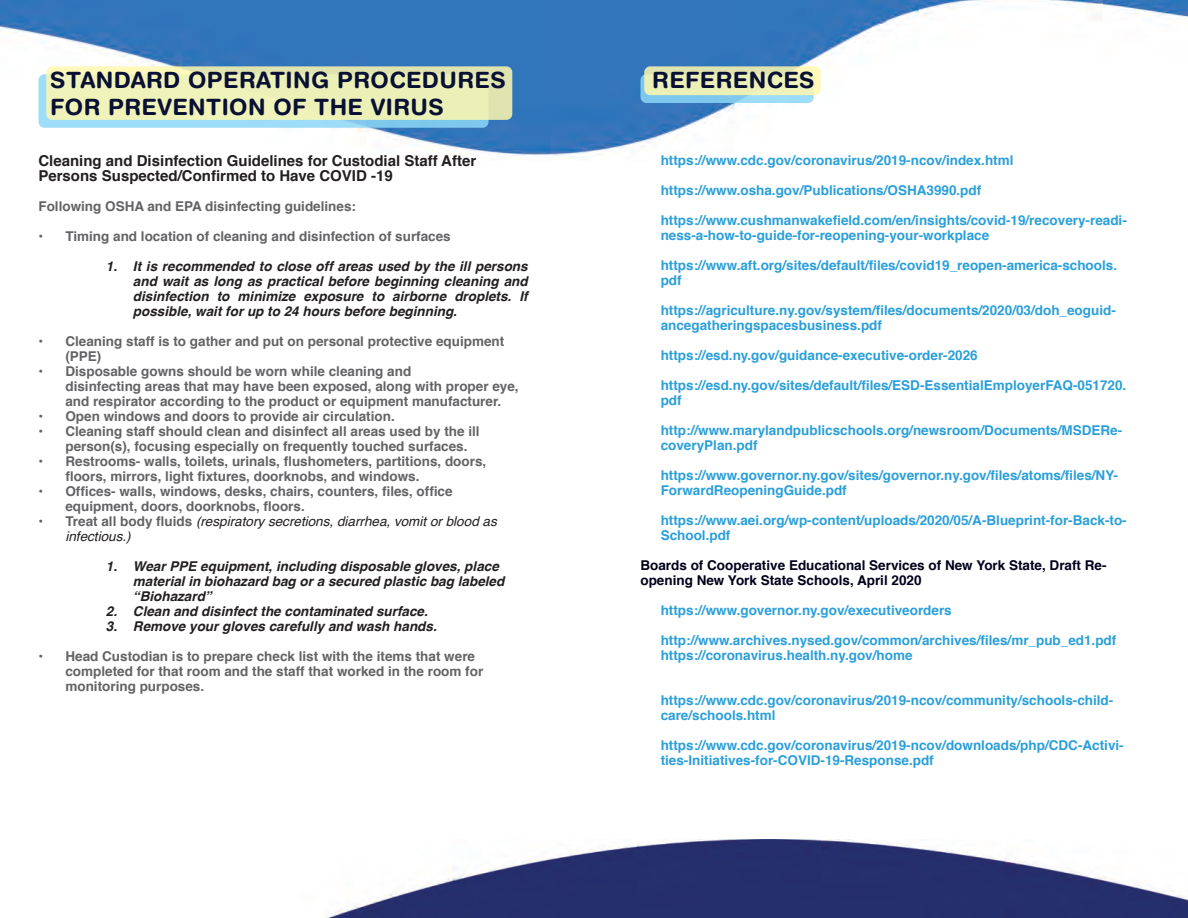
<style>
.page{position:relative;width:1188px;height:918px;background:#fff}
.page>*{position:absolute;margin:0;border:0;box-sizing:border-box;transform-origin:0 0}
.t1{font:700 22.5px/27px "Helvetica Rounded";letter-spacing:.02em;color:#091033}
.t2{font:700 15px/15px "Helvetica";color:#231f20}
.t3{font:700 13.5px/15px "Helvetica";color:#2a9fd9}
.t4{font:700 13.5px/15px "Helvetica";color:#636366}
.t5{font:italic 700 13.5px/15px "Helvetica";color:#231f20;text-align:justify}
.t6{font:700 13.5px/15px "Helvetica";color:#00001b}
.t7{font:italic 13.5px/15px "Helvetica";color:#231f20}
.s1{font-weight:700;font-style:normal;color:#636366}
</style>
<div class="page">
<img style="left:324px;top:839px;width:864px;height:79px">
<img style="left:0;top:0;width:1188px;height:158px">
<div style="left:640px;top:74px;width:174px;height:29px;background:linear-gradient(to right,#74c1e9,#a3dff9);border-radius:6px"></div>
<svg style="left:644px;top:66px;width:177px;height:29px;fill:#ebf0b7"></svg>
<svg style="left:38px;top:74px;width:451px;height:54px;fill:#9eddf8"></svg>
<div style="left:46px;top:66px;width:466px;height:54px;background:linear-gradient(to right,#f3f5ba,#e5ebb4);border-radius:6px"></div>
<h1 class="t1" style="left:50px;top:66px;width:457px">STANDARD OPERATING PROCEDURES<br>FOR PREVENTION OF THE VIRUS</h1>
<p class="t2" style="left:38px;top:153px;width:439px">Cleaning and Disinfection Guidelines for Custodial Staff After<br>Persons Suspected/Confirmed to Have COVID -19</p>
<p class="t4" style="left:38px;top:199px;width:319px">Following OSHA and EPA disinfecting guidelines:</p>
<p class="t4" style="left:38px;top:229px;width:414px">• Timing and location of cleaning and disinfection of surfaces</p>
<p class="t5" style="left:133px;top:258px;width:396px;text-indent:-27px">1. It is recommended to close off areas used by the ill persons and wait as long as practical before beginning cleaning and disinfection to minimize exposure to airborne droplets. If possible, wait for up to 24 hours before beginning.</p>
<p class="t4" style="left:65px;top:334px;width:440px;text-indent:-27px">• Cleaning staff is to gather and put on personal protective equipment (PPE)</p>
<p class="t4" style="left:65px;top:364px;width:455px;text-indent:-27px">• Disposable gowns should be worn while cleaning and<br>disinfecting areas that may have been exposed, along with proper eye, and respirator according to the product or equipment manufacturer.</p>
<p class="t4" style="left:38px;top:409px;width:358px">• Open windows and doors to provide air circulation.</p>
<p class="t4" style="left:65px;top:424px;width:416px;text-indent:-27px">• Cleaning staff should clean and disinfect all areas used by the ill person(s), focusing especially on frequently touched surfaces.</p>
<p class="t4" style="left:65px;top:454px;width:422px;text-indent:-27px">• Restrooms- walls, toilets, urinals, flushometers, partitions, doors, floors, mirrors, light fixtures, doorknobs, and windows.</p>
<p class="t4" style="left:65px;top:484px;width:389px;text-indent:-27px">• Offices- walls, windows, desks, chairs, counters, files, office equipment, doors, doorknobs, floors.</p>
<p class="t7" style="left:65px;top:514px;width:433px;text-indent:-27px"><span class="s1">• Treat all body fluids</span> (respiratory secretions, diarrhea, vomit or blood as infectious.)</p>
<p class="t5" style="left:133px;top:558px;width:373px;text-align:left;text-indent:-27px">1. Wear PPE equipment, including disposable gloves, place material in biohazard bag or a secured plastic bag labeled “Biohazard”</p>
<p class="t5" style="left:106px;top:603px;width:323px">2. Clean and disinfect the contaminated surface.</p>
<p class="t5" style="left:106px;top:618px;width:332px">3. Remove your gloves carefully and wash hands.</p>
<p class="t4" style="left:65px;top:649px;width:419px;text-indent:-27px">• Head Custodian is to prepare check list with the items that were completed for that room and the staff that worked in the room for monitoring purposes.</p>
<h1 class="t1" style="left:652px;top:66px;width:164px">REFERENCES</h1>
<p class="t3" style="left:661px;top:152px;width:354px">https://www.cdc.gov/coronavirus/2019-ncov/index.html</p>
<p class="t3" style="left:661px;top:182px;width:322px">https://www.osha.gov/Publications/OSHA3990.pdf</p>
<p class="t3" style="left:661px;top:212px;width:468px">https://www.cushmanwakefield.com/en/insights/covid-19/recovery-readi&shy;ness-a-how-to-guide-for-reopening-your-workplace</p>
<p class="t3" style="left:661px;top:257px;width:458px">https://www.aft.org/sites/default/files/covid19_reopen-america-schools. pdf</p>
<p class="t3" style="left:661px;top:302px;width:457px">https://agriculture.ny.gov/system/files/documents/2020/03/doh_eoguid&shy;ancegatheringspacesbusiness.pdf</p>
<p class="t3" style="left:661px;top:347px;width:319px">https://esd.ny.gov/guidance-executive-order-2026</p>
<p class="t3" style="left:661px;top:377px;width:467px">https://esd.ny.gov/sites/default/files/ESD-EssentialEmployerFAQ-051720. pdf</p>
<p class="t3" style="left:661px;top:422px;width:463px">http://www.marylandpublicschools.org/newsroom/Documents/MSDERe&shy;coveryPlan.pdf</p>
<p class="t3" style="left:661px;top:467px;width:459px">https://www.governor.ny.gov/sites/governor.ny.gov/files/atoms/files/NY-<br>ForwardReopeningGuide.pdf</p>
<p class="t3" style="left:661px;top:512px;width:468px">https://www.aei.org/wp-content/uploads/2020/05/A-Blueprint-for-Back-to-<br>School.pdf</p>
<p class="t6" style="left:640px;top:557px;width:468px">Boards of Cooperative Educational Services of New York State, Draft Re&shy;opening New York State Schools, April 2020</p>
<p class="t3" style="left:661px;top:602px;width:293px">https://www.governor.ny.gov/executiveorders</p>
<p class="t3" style="left:661px;top:632px;width:457px">http://www.archives.nysed.gov/common/archives/files/mr_pub_ed1.pdf https://coronavirus.health.ny.gov/home</p>
<p class="t3" style="left:661px;top:692px;width:454px">https://www.cdc.gov/coronavirus/2019-ncov/community/schools-child&shy;care/schools.html</p>
<p class="t3" style="left:661px;top:737px;width:465px">https://www.cdc.gov/coronavirus/2019-ncov/downloads/php/CDC-Activi&shy;ties-Initiatives-for-COVID-19-Response.pdf</p>
</div>
